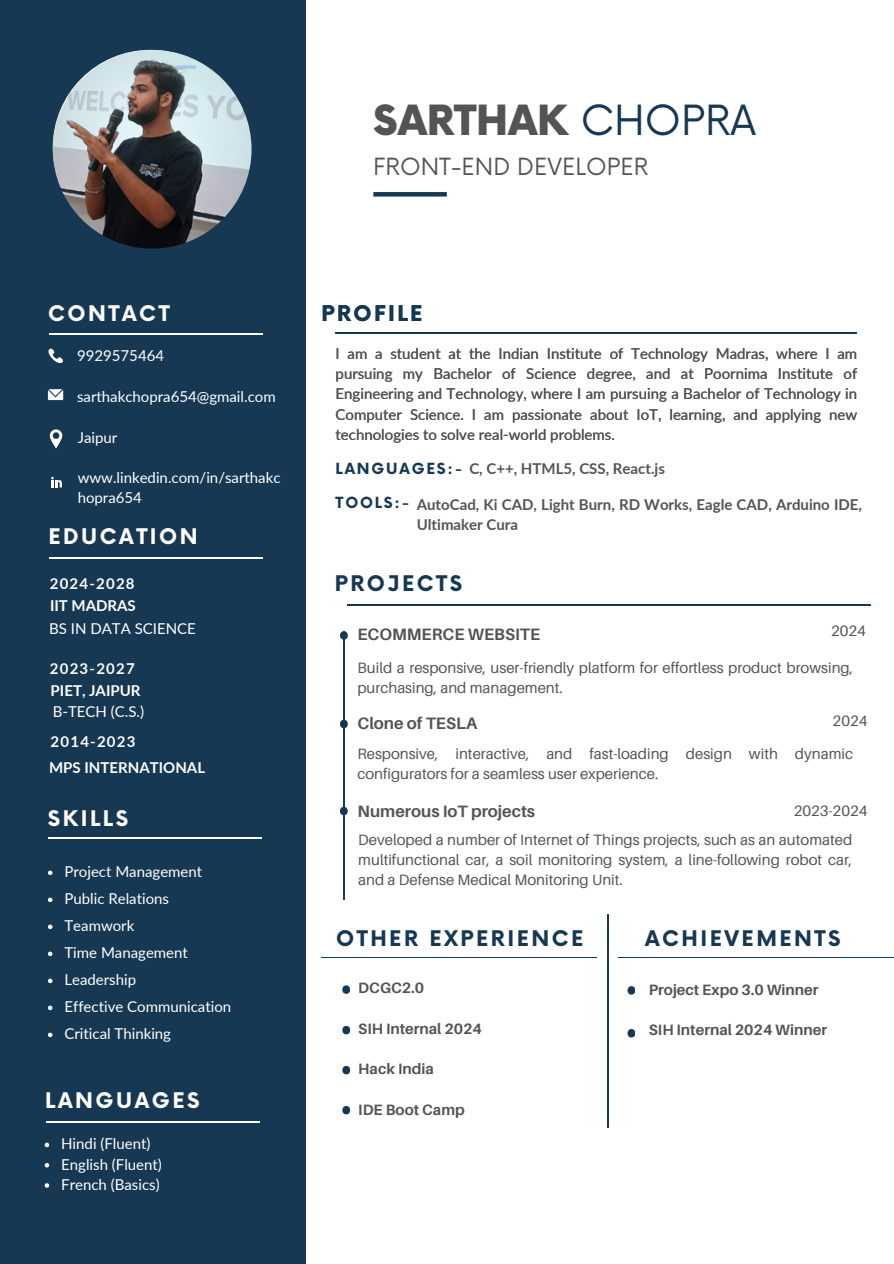
<style>
.page{position:relative;width:894px;height:1264px;background:#fff}
.page>*{position:absolute;margin:0;border:0;box-sizing:border-box;transform-origin:0 0}
.t1{font:900 40.5px "Now";color:#545454}
.t2{font:23.1px "Now";color:#545454}
.t3{font:700 21px "Now";letter-spacing:.12em;color:#163853}
.t4{font:700 21px "Now";letter-spacing:.12em;color:#fff}
.t5{font:700 16.5px "Aileron";color:#545454}
.t6{font:15px/20.2px "Aileron";color:#545454}
.t7{font:15px/20.2px "Lato";color:#545454;text-align:justify}
.t8{font:15px/20.2px "Lato";color:#fff}
.t9{font:700 15px/20.2px "Lato";color:#545454}
.t10{font:700 15px "Aileron";color:#545454}
.t11{font:700 15px "Lato";color:#fff}
.t12{font:700 15px "Lato";letter-spacing:.08em;color:#fff}
.t13{font:700 15px "Now";letter-spacing:.12em;color:#163853}
.s1{font-weight:400;color:#163853}
</style>
<div class="page">
<div style="left:0;top:0;width:305px;height:1263px;background:#163853"></div>
<svg style="left:48px;top:348px;width:15px;height:16px"></svg>
<svg style="left:48px;top:389px;width:15px;height:11px"></svg>
<svg style="left:50px;top:429px;width:12px;height:19px"></svg>
<hr style="left:49px;top:333px;width:214px;height:1px;background:#fff">
<hr style="left:49px;top:557px;width:214px;height:1px;background:#fff">
<hr style="left:49px;top:837px;width:213px;height:1px;background:#fff">
<hr style="left:46px;top:1121px;width:213px;height:1px;background:#fff">
<svg style="left:51px;top:477px;width:11px;height:10px"></svg>
<hr style="left:373px;top:192px;width:73px;height:4px;background:#163853">
<svg style="left:48px;top:870px;width:4px;height:5px"></svg>
<svg style="left:48px;top:897px;width:4px;height:5px"></svg>
<svg style="left:48px;top:924px;width:4px;height:5px"></svg>
<svg style="left:48px;top:951px;width:4px;height:5px"></svg>
<svg style="left:48px;top:978px;width:4px;height:5px"></svg>
<svg style="left:48px;top:1005px;width:4px;height:5px"></svg>
<svg style="left:48px;top:1032px;width:4px;height:5px"></svg>
<svg style="left:45px;top:1142px;width:4px;height:5px"></svg>
<svg style="left:45px;top:1163px;width:4px;height:4px"></svg>
<svg style="left:45px;top:1183px;width:4px;height:4px"></svg>
<svg style="left:340px;top:631px;width:7px;height:8px"></svg>
<hr style="left:343px;top:631px;width:1px;height:269px;background:#163853">
<svg style="left:340px;top:719px;width:7px;height:9px"></svg>
<hr style="left:347px;top:604px;width:523px;height:2px;background:#163853">
<svg style="left:340px;top:806px;width:7px;height:9px"></svg>
<hr style="left:607px;top:913px;width:1px;height:214px;background:#163853">
<hr style="left:321px;top:957px;width:275px;height:1px;background:#163853">
<svg style="left:342px;top:985px;width:8px;height:8px"></svg>
<svg style="left:342px;top:1026px;width:8px;height:8px"></svg>
<svg style="left:342px;top:1066px;width:8px;height:8px"></svg>
<svg style="left:342px;top:1106px;width:8px;height:8px"></svg>
<svg style="left:627px;top:986px;width:8px;height:8px"></svg>
<svg style="left:627px;top:1029px;width:8px;height:8px"></svg>
<hr style="left:618px;top:957px;width:275px;height:1px;background:#163853">
<hr style="left:335px;top:332px;width:522px;height:1px;background:#163853">
<img style="left:53px;top:50px;width:198px;height:198px;border-radius:50%">
<h3 class="t1" style="left:373px;top:98px;width:384px">SARTHAK <span class="s1">CHOPRA</span></h3>
<p class="t2" style="left:373px;top:154px;width:276px">FRONT-END DEVELOPER</p>
<p class="t4" style="left:48px;top:302px;width:123px">CONTACT</p>
<p class="t8" style="left:77px;top:345px;width:88px">9929575464</p>
<p class="t8" style="left:77px;top:386px;width:200px">sarthakchopra654@gmail.com</p>
<p class="t8" style="left:78px;top:426px;width:41px">Jaipur</p>
<p class="t8" style="left:78px;top:467px;width:204px">www.linkedin.com/in/sarthakc hopra654</p>
<p class="t4" style="left:48px;top:524px;width:151px">EDUCATION</p>
<h3 class="t12" style="left:50px;top:574px;width:86px">2024-2028</h3>
<p class="t11" style="left:50px;top:596px;width:87px">IIT MADRAS</p>
<p class="t8" style="left:49px;top:617px;width:148px">BS IN DATA SCIENCE</p>
<p class="t12" style="left:50px;top:659px;width:86px">2023-2027</p>
<p class="t11" style="left:51px;top:681px;width:91px">PIET, JAIPUR</p>
<p class="t8" style="left:53px;top:701px;width:93px">B-TECH (C.S.)</p>
<h3 class="t12" style="left:51px;top:732px;width:86px">2014-2023</h3>
<h5 class="t11" style="left:49px;top:758px;width:157px">MPS INTERNATIONAL</h5>
<p class="t4" style="left:48px;top:806px;width:82px">SKILLS</p>
<h3 class="t8" style="left:64px;top:861px;width:139px">Project Management</h3>
<p class="t8" style="left:64px;top:888px;width:106px">Public Relations</p>
<p class="t8" style="left:64px;top:915px;width:71px">Teamwork</p>
<h6 class="t8" style="left:64px;top:942px;width:125px">Time Management</h6>
<p class="t8" style="left:64px;top:969px;width:73px">Leadership</p>
<p class="t8" style="left:64px;top:996px;width:168px">Effective Communication</p>
<h6 class="t8" style="left:64px;top:1023px;width:108px">Critical Thinking</h6>
<p class="t4" style="left:45px;top:1088px;width:156px">LANGUAGES</p>
<p class="t8" style="left:61px;top:1133px;width:91px">Hindi (Fluent)</p>
<p class="t8" style="left:61px;top:1153px;width:102px">English (Fluent)</p>
<p class="t8" style="left:61px;top:1173px;width:100px">French (Basics)</p>
<p class="t3" style="left:321px;top:302px;width:102px">PROFILE</p>
<h3 class="t7" style="left:335px;top:343px;width:523px">I am a student at the Indian Institute of Technology Madras, where I am pursuing my Bachelor of Science degree, and at Poornima Institute of Engineering and Technology, where I am pursuing a Bachelor of Technology in Computer Science. I am passionate about IoT, learning, and applying new technologies to solve real-world problems.</h3>
<p class="t13" style="left:335px;top:461px;width:128px">LANGUAGES:-</p>
<p class="t9" style="left:469px;top:458px;width:197px">C, C++, HTML5, CSS, React.js</p>
<p class="t13" style="left:335px;top:495px;width:75px">TOOLS:-</p>
<p class="t9" style="left:416px;top:493px;width:446px">AutoCad, Ki CAD, Light Burn, RD Works, Eagle CAD, Arduino IDE,<br>Ultimaker Cura</p>
<h3 class="t3" style="left:335px;top:572px;width:129px">PROJECTS</h3>
<p class="t5" style="left:357px;top:624px;width:184px">ECOMMERCE WEBSITE</p>
<p class="t6" style="left:830px;top:620px;width:36px">2024</p>
<h4 class="t6" style="left:357px;top:657px;width:497px">Build a responsive, user-friendly platform for effortless product browsing, purchasing, and management.</h4>
<h1 class="t5" style="left:357px;top:712px;width:121px">Clone of TESLA</h1>
<p class="t6" style="left:832px;top:710px;width:36px">2024</p>
<h3 class="t6" style="left:357px;top:743px;width:497px">Responsive, interactive, and fast-loading design with dynamic configurators for a seamless user experience.</h3>
<h3 class="t5" style="left:357px;top:801px;width:179px">Numerous IoT projects</h3>
<p class="t6" style="left:358px;top:829px;width:495px;text-align:justify">Developed a number of Internet of Things projects, such as an automated multifunctional car, a soil monitoring system, a line-following robot car, and a Defense Medical Monitoring Unit.</p>
<h2 class="t6" style="left:793px;top:799px;width:75px">2023-2024</h2>
<h5 class="t3" style="left:336px;top:926px;width:249px">OTHER EXPERIENCE</h5>
<p class="t10" style="left:358px;top:978px;width:67px">DCGC2.0</p>
<h5 class="t10" style="left:358px;top:1019px;width:125px">SIH Internal 2024</h5>
<p class="t10" style="left:358px;top:1059px;width:77px">Hack India</p>
<h3 class="t10" style="left:358px;top:1100px;width:108px">IDE Boot Camp</h3>
<h5 class="t3" style="left:645px;top:927px;width:197px">ACHIEVEMENTS</h5>
<h6 class="t10" style="left:648px;top:980px;width:171px">Project Expo 3.0 Winner</h6>
<p class="t10" style="left:648px;top:1020px;width:180px">SIH Internal 2024 Winner</p>
</div>
